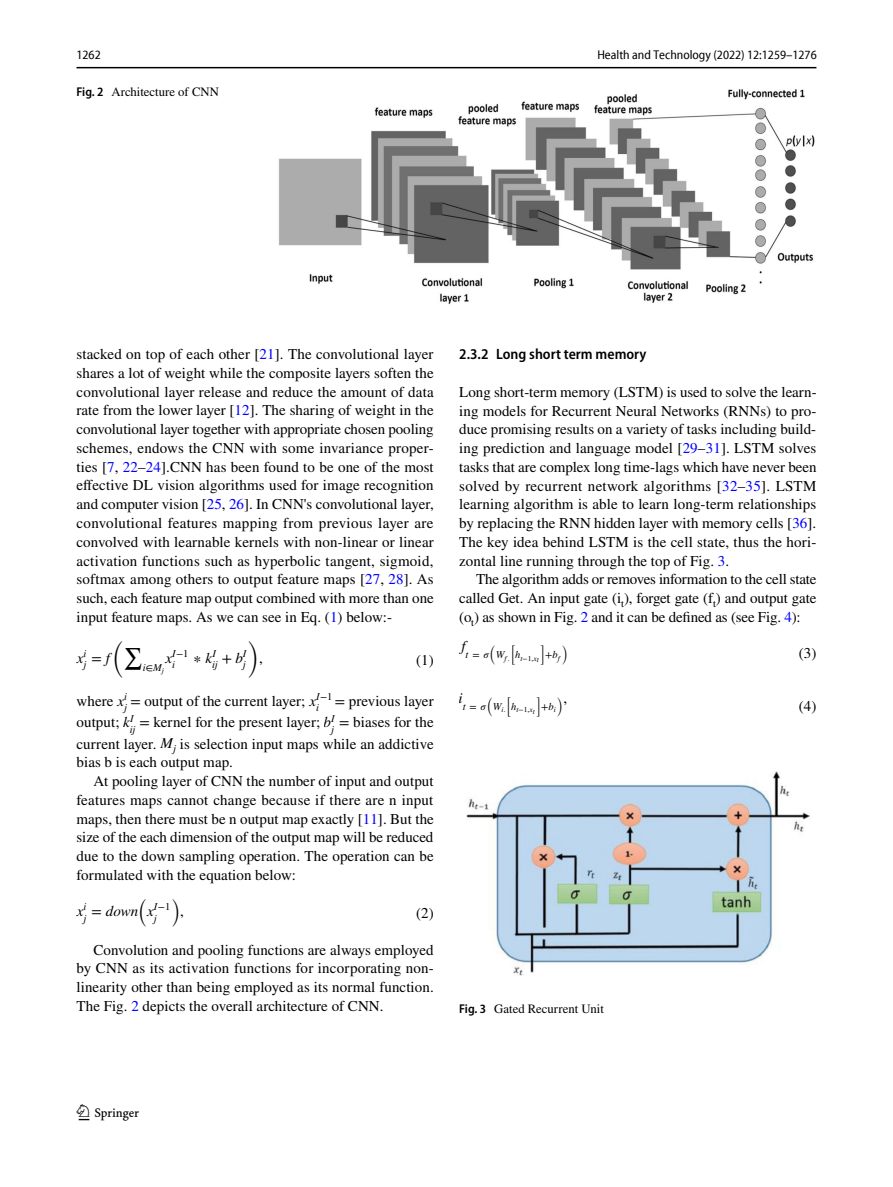
<style>
.page{position:relative;width:893px;height:1187px;background:#fff}
.page>*{position:absolute;margin:0;border:0;box-sizing:border-box;transform-origin:0 0}
.t1{font:22.5px "Springnew Regular 2";color:#000}
.t2{font:15px/18.8px "STIX";letter-spacing:.005em;color:#000;text-align:justify}
.t3{font:600 semi-condensed 15px "Myriad Pro";color:#000}
.t4{font:italic 15px "STIX General";color:#000}
.t5{font:15px "STIX General Italic 9";color:#000}
.t6{font:15px "STIX Math Extensions";color:#000}
.t7{font:15px "STIX Math Extensions Regular 2";color:#000}
.t8{font:15px "STIX General";color:#000}
.t9{font:15px "STIX General Regular 2";color:#000}
.t10{font:15px "STIX General Italic 2";color:#000}
.t11{font:15px "STIX General Italic 4";color:#000}
.t12{font:12.75px "STIX";color:#000}
.t13{font:semi-condensed 12.75px "Myriad Pro Unic";color:#000}
.t14{font:10.5px/11.2px "STIX General Italic 9";color:#000}
.t15{font:10.5px "STIX General Italic 2";color:#000}
.t16{font:10.5px "STIX General Italic 4";color:#000}
.t17{font:10.5px "STIX Math Extensions Regular 4";color:#000}
.t18{font:10.5px "STIX Math Extensions Regular 3";color:#000}
.t19{font:10.5px "STIX Math Regular 3";color:#000}
.t20{font:10.5px "STIX Math Regular 4";color:#000}
.t21{font:italic 10.5px "STIX General";color:#000}
.t22{font:7.5px "STIX General Italic 2";color:#000}
.t23{font:7.5px "STIX General Italic 4";color:#000}
.s1{font-family:"Myriad Pro";font-weight:600;font-stretch:semi-condensed}
.s2{color:#00f}
.s3{font-family:"STIX Math";font-size:15px}
.s4{font-size:15px}
.s5{font-family:"STIX Math"}
.s6{font-family:"STIX General Italic 5"}
.s7{font-family:"STIX General Italic 3"}
.s8{font-family:"STIX General Italic 6"}
.s9{font-family:"STIX General Italic 7"}
.s10{font-family:"STIX General Italic 8"}
.s11{font-family:"STIX Math Regular 2";font-style:normal}
.s12{font-family:"STIX Math Regular 3"}
.s13{font-family:"STIX Math";font-style:italic}
.s14{font-family:"STIX General Regular 3"}
.s15{font-family:"STIX General Italic 2"}
.s16{font-family:"STIX Math Regular 4"}
.s17{font-family:"STIX Math Italic 2"}
.s18{font-family:"STIX General Regular 4"}
.s19{font-family:"STIX General Italic 4"}
.s20{font-family:"STIX General Regular 4";font-size:15px}
</style>
<div class="page">
<hr style="left:77px;top:67px;width:739px;height:1px;background:#000">
<img style="left:279px;top:89px;width:536px;height:215px">
<img style="left:466px;top:771px;width:344px;height:205px">
<p class="t13" style="left:76px;top:50px;width:26px">1262</p>
<p class="t13" style="left:597px;top:50px;width:221px">Health and Technology (2022) 12:1259–1276</p>
<p class="t12" style="left:77px;top:83px;width:144px"><span class="s1">Fig. 2</span> Architecture of CNN</p>
<p class="t2" style="left:77px;top:346px;width:359px">stacked on top of each other [<span class="s2">21</span>]. The convolutional layer shares a lot of weight while the composite layers soften the convolutional layer release and reduce the amount of data rate from the lower layer [<span class="s2">12</span>]. The sharing of weight in the convolutional layer together with appropriate chosen pooling schemes, endows the CNN with some invariance proper&shy;ties [<span class="s2">7</span>, <span class="s2">22</span>–<span class="s2">24</span>].CNN has been found to be one of the most effective DL vision algorithms used for image recognition and computer vision [<span class="s2">25</span>, <span class="s2">26</span>]. In CNN's convolutional layer, convolutional features mapping from previous layer are convolved with learnable kernels with non-linear or linear activation functions such as hyperbolic tangent, sigmoid, softmax among others to output feature maps [<span class="s2">27</span>, <span class="s2">28</span>]. As such, each feature map output combined with more than one input feature maps. As we can see in Eq. (<span class="s2">1</span>) below:-</p>
<p class="t14" style="left:84px;top:648px;width:28px">i j<sup>=</sup><sup>f</sup></p>
<p class="t6" style="left:112px;top:627px;width:13px">(</p>
<p class="t6" style="left:124px;top:635px;width:21px">∑</p>
<p class="t6" style="left:248px;top:627px;width:13px">)</p>
<p class="t5" style="left:165px;top:652px;width:25px">x<sup>I</sup><sup>−</sup><sup>1</sup></p>
<p class="t14" style="left:172px;top:654px;width:45px">i <span class="s3">∗</span><span class="s4">k</span>I</p>
<p class="t14" style="left:212px;top:660px;width:36px">ij <sup>+</sup> <sup>b</sup>I</p>
<p class="t5" style="left:77px;top:652px;width:8px">x</p>
<p class="t2" style="left:416px;top:651px;width:19px">(1)</p>
<p class="t14" style="left:243px;top:660px;width:4px">j</p>
<p class="t8" style="left:259px;top:652px;width:5px">,</p>
<p class="t14" style="left:143px;top:662px;width:22px">i<span class="s5">∈</span>M<sub>j</sub></p>
<p class="t2" style="left:124px;top:692px;width:210px"><sub>j</sub> = output of the current layer; <span class="s6">x</span><sup>I</sup><sup>−</sup><sup>1</sup></p>
<p class="t2" style="left:77px;top:692px;width:52px">where <span class="s7">x</span><sup>i</sup></p>
<p class="t2" style="left:316px;top:692px;width:119px"><sub>i</sub> = previous layer</p>
<p class="t2" style="left:77px;top:713px;width:59px">output; <span class="s8">k</span><sup>I</sup></p>
<p class="t2" style="left:130px;top:713px;width:206px"><sub>ij</sub> = kernel for the present layer; <span class="s9">b</span><sup>I</sup></p>
<p class="t2" style="left:77px;top:712px;width:359px;line-height:21.3px;text-align:right"><sub>j</sub> = biases for the<br>current layer. <span class="s10">M</span><sub>j</sub> is selection input maps while an addictive</p>
<p class="t2" style="left:77px;top:753px;width:158px">bias b is each output map.</p>
<p class="t2" style="left:94px;top:772px;width:342px">At pooling layer of CNN the number of input and output</p>
<p class="t2" style="left:77px;top:791px;width:358px">features maps cannot change because if there are n input</p>
<p class="t2" style="left:77px;top:810px;width:359px">maps, then there must be n output map exactly [<span class="s2">11</span>]. But the</p>
<p class="t2" style="left:77px;top:828px;width:358px">size of the each dimension of the output map will be reduced</p>
<p class="t2" style="left:77px;top:847px;width:359px">due to the down sampling operation. The operation can be</p>
<p class="t2" style="left:77px;top:866px;width:221px">formulated with the equation below:</p>
<p class="t21" style="left:84px;top:903px;width:4px">i</p>
<p class="t7" style="left:138px;top:885px;width:10px">(</p>
<p class="t4" style="left:147px;top:906px;width:25px">x<sup>I</sup><sup>−</sup><sup>1</sup></p>
<p class="t7" style="left:171px;top:885px;width:11px">)</p>
<p class="t4" style="left:77px;top:906px;width:63px">x<sub>j</sub> <span class="s11">=</span> down</p>
<p class="t2" style="left:416px;top:904px;width:19px">(2)</p>
<p class="t21" style="left:154px;top:914px;width:4px">j</p>
<p class="t9" style="left:180px;top:906px;width:5px">,</p>
<p class="t2" style="left:77px;top:941px;width:359px;text-indent:17px">Convolution and pooling functions are always employed by CNN as its activation functions for incorporating non&shy;linearity other than being employed as its normal function.<br>The Fig. <span class="s2">2</span> depicts the overall architecture of CNN.</p>
<p class="t3" style="left:459px;top:346px;width:189px">2.3.2 Long short term memory</p>
<p class="t2" style="left:459px;top:383px;width:359px">Long short-term memory (LSTM) is used to solve the learn&shy;ing models for Recurrent Neural Networks (RNNs) to pro&shy;duce promising results on a variety of tasks including build&shy;ing prediction and language model [<span class="s2">29</span>–<span class="s2">31</span>]. LSTM solves tasks that are complex long time-lags which have never been solved by recurrent network algorithms [<span class="s2">32</span>–<span class="s2">35</span>]. LSTM learning algorithm is able to learn long-term relationships by replacing the RNN hidden layer with memory cells [<span class="s2">36</span>].<br>The key idea behind LSTM is the cell state, thus the hori&shy;zontal line running through the top of Fig. <span class="s2">3</span>.</p>
<p class="t2" style="left:459px;top:571px;width:359px;text-indent:17px">The algorithm adds or removes information to the cell state called Get. An input gate (i<sub>t</sub>), forget gate (f<sub>t</sub>) and output gate (o<sub>t</sub>) as shown in Fig. <span class="s2">2</span> and it can be defined as (see Fig. <span class="s2">4</span>):</p>
<p class="t2" style="left:799px;top:645px;width:19px">(3)</p>
<p class="t10" style="left:461px;top:640px;width:6px">f</p>
<p class="t15" style="left:466px;top:650px;width:25px">t<span class="s12">=</span><span class="s13">𝜎</span></p>
<p class="t18" style="left:490px;top:636px;width:8px">(</p>
<p class="t15" style="left:496px;top:650px;width:15px">W<sub>f</sub><sub>.</sub></p>
<p class="t18" style="left:510px;top:636px;width:6px">[</p>
<p class="t22" style="left:515px;top:655px;width:25px"><sup>h</sup>t<span class="s12">−</span><span class="s14">1,</span>xt</p>
<p class="t18" style="left:540px;top:636px;width:6px">]</p>
<p class="t19" style="left:545px;top:650px;width:16px">+<span class="s15">b</span><sub>f</sub></p>
<p class="t18" style="left:562px;top:636px;width:8px">)</p>
<p class="t11" style="left:458px;top:692px;width:6px">i</p>
<p class="t16" style="left:463px;top:702px;width:25px">t<span class="s16">=</span><span class="s17">𝜎</span></p>
<p class="t17" style="left:487px;top:688px;width:8px">(</p>
<p class="t16" style="left:493px;top:702px;width:14px">W<sub>i</sub><sub>.</sub></p>
<p class="t17" style="left:506px;top:688px;width:6px">[</p>
<p class="t23" style="left:511px;top:707px;width:25px"><sup>h</sup>t<span class="s16">−</span><span class="s18">1,</span>xt</p>
<p class="t17" style="left:536px;top:688px;width:6px">]</p>
<p class="t20" style="left:541px;top:702px;width:16px">+<span class="s19">b</span><sub>i</sub></p>
<p class="t17" style="left:556px;top:688px;width:12px">)<span class="s20">,</span></p>
<p class="t12" style="left:459px;top:999px;width:146px"><span class="s1">Fig. 3</span> Gated Recurrent Unit</p>
<p class="t2" style="left:799px;top:697px;width:19px">(4)</p>
<h1 class="t1" style="left:79px;top:1104px;width:62px">1 3</h1>
</div>
